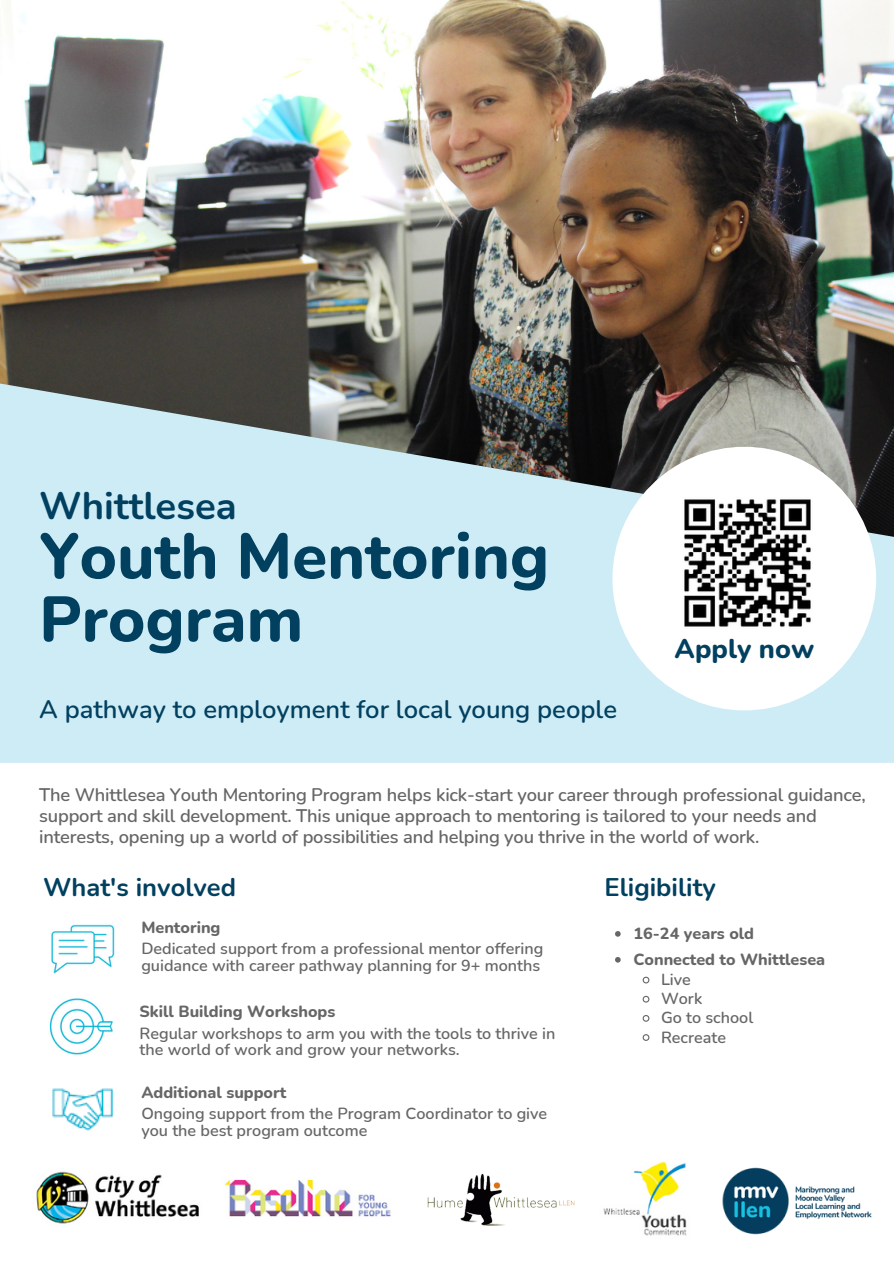
<style>
.page{position:relative;width:894px;height:1264px;background:#fff}
.page>*{position:absolute;margin:0;border:0;box-sizing:border-box;transform-origin:0 0}
.t1{font:800 63.75px "Nunito";color:#024060}
.t2{font:700 38.25px "Nunito";color:#024060}
.t3{font:800 27px "Nunito";color:#024060}
.t4{font:600 25.5px "Nunito";color:#024060}
.t5{font:700 25.5px "Nunito";color:#024060}
.t6{font:600 18.3px/21px "Nunito";letter-spacing:-.01em;color:#666}
.t7{font:600 16.2px/17px "Nunito";color:#666}
.t8{font:800 16.2px "Nunito";color:#666}
</style>
<div class="page">
<img style="left:0;top:0;width:893px;height:380px">
<svg style="left:0;top:380px;width:893px;height:382px;background:#b2cad0"></svg>
<img style="left:36px;top:1171px;width:355px;height:53px">
<img style="left:722px;top:1167px;width:150px;height:68px">
<img style="left:428px;top:1173px;width:146px;height:53px">
<img style="left:603px;top:1161px;width:84px;height:75px">
<div style="left:612px;top:447px;width:263px;height:263px;background:#fff;border-radius:50%"></div>
<img style="left:51px;top:924px;width:64px;height:50px">
<img style="left:49px;top:998px;width:64px;height:57px">
<img style="left:684px;top:499px;width:127px;height:128px">
<img style="left:52px;top:1088px;width:61px;height:43px">
<svg style="left:615px;top:931px;width:5px;height:5px"></svg>
<svg style="left:615px;top:957px;width:5px;height:5px"></svg>
<svg style="left:642px;top:976px;width:8px;height:8px"></svg>
<svg style="left:642px;top:995px;width:8px;height:8px"></svg>
<svg style="left:642px;top:1015px;width:8px;height:7px"></svg>
<svg style="left:642px;top:1034px;width:8px;height:7px"></svg>
<p class="t2" style="left:39px;top:480px;width:199px">Whittlesea</p>
<p class="t1" style="left:39px;top:514px;width:511px">Youth Mentoring</p>
<p class="t1" style="left:39px;top:576px;width:265px">Program</p>
<p class="t4" style="left:39px;top:692px;width:579px">A pathway to employment for local young people</p>
<p class="t3" style="left:674px;top:630px;width:141px">Apply now</p>
<p class="t6" style="left:39px;top:784px;width:827px">The Whittlesea Youth Mentoring Program helps kick-start your career through professional guidance, support and skill development. This unique approach to mentoring is tailored to your needs and interests, opening up a world of possibilities and helping you thrive in the world of work.</p>
<p class="t5" style="left:43px;top:869px;width:194px">What's involved</p>
<p class="t8" style="left:141px;top:916px;width:81px">Mentoring</p>
<p class="t7" style="left:141px;top:940px;width:403px">Dedicated support from a professional mentor offering guidance with career pathway planning for 9+ months</p>
<p class="t8" style="left:139px;top:1000px;width:197px">Skill Building Workshops</p>
<p class="t7" style="left:139px;top:1024px;width:417px">Regular workshops to arm you with the tools to thrive in the world of work and grow your networks.</p>
<p class="t5" style="left:604px;top:869px;width:113px">Eligibility</p>
<p class="t8" style="left:633px;top:922px;width:122px">16-24 years old</p>
<p class="t8" style="left:633px;top:948px;width:193px">Connected to Whittlesea</p>
<p class="t7" style="left:660px;top:971px;width:31px">Live</p>
<p class="t7" style="left:660px;top:990px;width:43px">Work</p>
<p class="t7" style="left:660px;top:1009px;width:94px">Go to school</p>
<p class="t7" style="left:660px;top:1028px;width:67px">Recreate</p>
<p class="t8" style="left:141px;top:1081px;width:146px">Additional support</p>
<p class="t7" style="left:141px;top:1105px;width:407px">Ongoing support from the Program Coordinator to give you the best program outcome</p>
</div>
